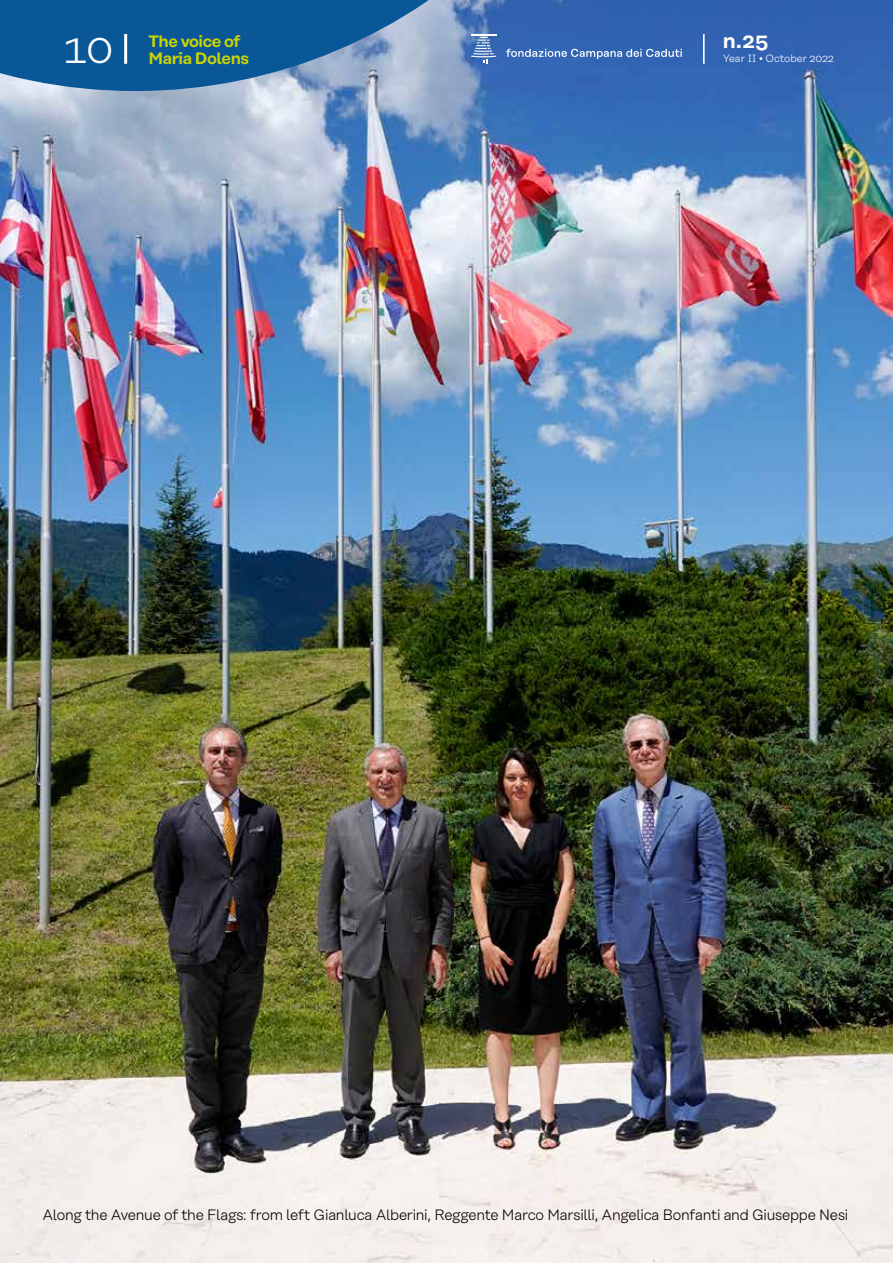
<style>
.page{position:relative;width:893px;height:1263px;background:#fff}
.page>*{position:absolute;margin:0;border:0;box-sizing:border-box;transform-origin:0 0}
.t1{font:300 42px "Rational Text";color:#fff}
.t2{font:600 21px "Rational Text";color:#fff}
.t3{font:600 16.5px/16.5px "Rational Text";letter-spacing:-.03em;color:#cad200}
.t4{font:300 15px "Rational Text";letter-spacing:-.02em;color:#000}
.t5{font:300 10.5px "Rational Text";color:#fff}
</style>
<div class="page">
<img style="left:0;top:0;width:893px;height:1263px">
<svg style="left:506px;top:49px;width:176px;height:10px;background:#678dc7"></svg>
<svg style="left:471px;top:34px;width:25px;height:30px"></svg>
<svg style="left:0;top:0;width:463px;height:91px;background:#3773a8"></svg>
<hr style="left:124px;top:34px;width:3px;height:30px;background:#fff">
<hr style="left:703px;top:34px;width:2px;height:30px;background:#fff">
<h1 class="t1" style="left:62px;top:25px;width:53px">10</h1>
<p class="t3" style="left:148px;top:33px;width:102px">The voice of<br>Maria Dolens</p>
<h2 class="t2" style="left:723px;top:28px;width:47px">n.25</h2>
<p class="t5" style="left:723px;top:53px;width:113px">Year II • October 2022</p>
<p class="t4" style="left:43px;top:1207px;width:807px">Along the Avenue of the Flags: from left Gianluca Alberini, Reggente Marco Marsilli, Angelica Bonfanti and Giuseppe Nesi</p>
</div>
